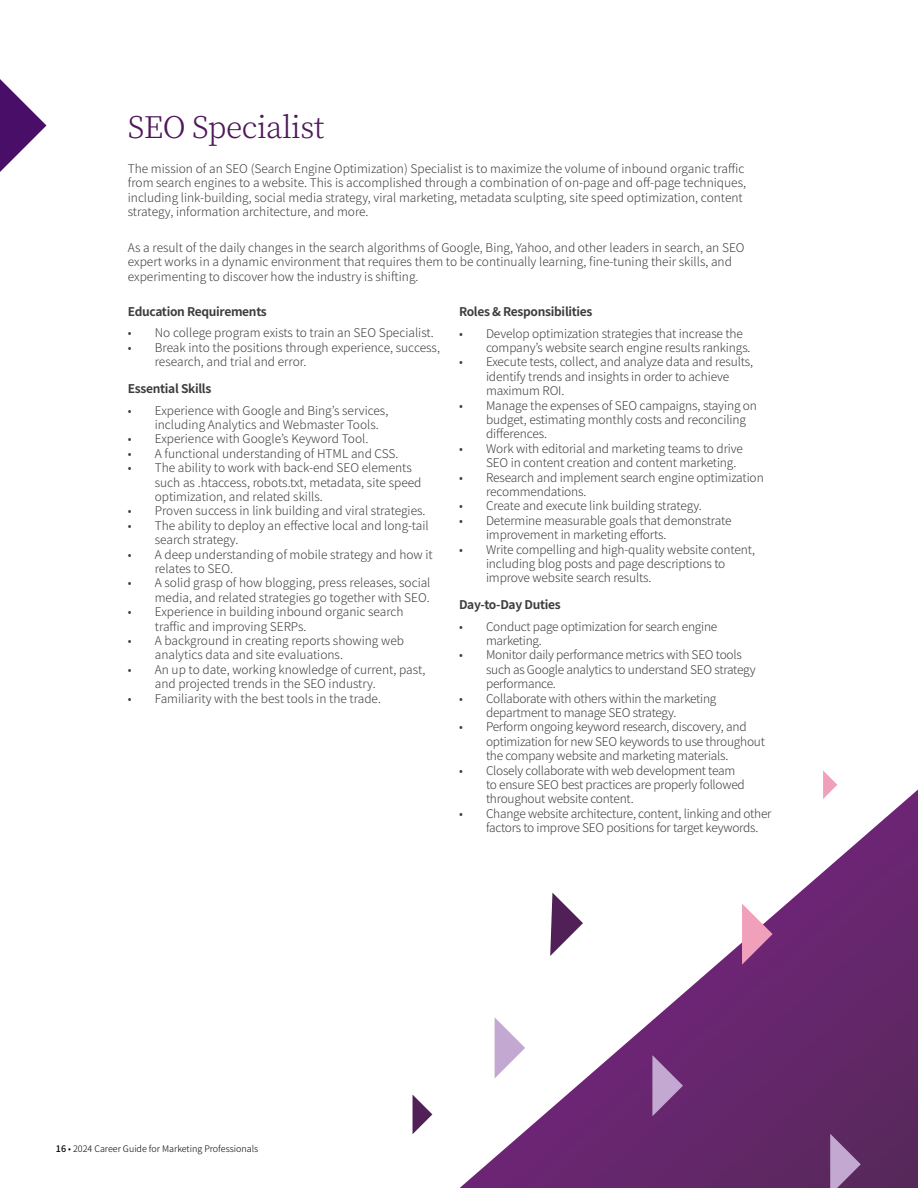
<style>
.page{position:relative;width:918px;height:1188px;background:#fff}
.page>*{position:absolute;margin:0;border:0;box-sizing:border-box;transform-origin:0 0}
.t1{font:300 30px "Noto Serif JP";letter-spacing:-.02em;color:#4f185a}
.t2{font:300 12px/14.4px "Noto Sans JP";letter-spacing:-.01em;color:#3d3d3d}
.t3{font:700 12px "Noto Sans JP";letter-spacing:-.025em;color:#3d3d3d}
.t4{font:300 9px "Noto Sans JP";color:#000}
.s1{font-weight:500}
</style>
<div class="page">
<svg style="left:460px;top:790px;width:458px;height:398px"></svg>
<svg style="left:495px;top:1017px;width:30px;height:61px"></svg>
<svg style="left:830px;top:1134px;width:31px;height:54px"></svg>
<svg style="left:652px;top:1055px;width:31px;height:61px"></svg>
<svg style="left:742px;top:904px;width:31px;height:61px"></svg>
<svg style="left:823px;top:770px;width:14px;height:29px"></svg>
<svg style="left:413px;top:1095px;width:19px;height:39px"></svg>
<svg style="left:550px;top:893px;width:33px;height:63px"></svg>
<svg style="left:0;top:79px;width:46px;height:93px"></svg>
<h1 class="t1" style="left:128px;top:110px;width:198px">SEO Specialist</h1>
<p class="t2" style="left:128px;top:162px;width:620px">The mission of an SEO (Search Engine Optimization) Specialist is to maximize the volume of inbound organic traffic from search engines to a website. This is accomplished through a combination of on-page and off-page techniques, including link-building, social media strategy, viral marketing, metadata sculpting, site speed optimization, content strategy, information architecture, and more.</p>
<p class="t2" style="left:128px;top:241px;width:618px">As a result of the daily changes in the search algorithms of Google, Bing, Yahoo, and other leaders in search, an SEO expert works in a dynamic environment that requires them to be continually learning, fine-tuning their skills, and experimenting to discover how the industry is shifting.</p>
<p class="t3" style="left:128px;top:304px;width:141px">Education Requirements</p>
<p class="t2" style="left:128px;top:326px;width:308px">• No college program exists to train an SEO Specialist.</p>
<p class="t2" style="left:155px;top:340px;width:287px;text-indent:-27px">• Break into the positions through experience, success, research, and trial and error.</p>
<p class="t3" style="left:128px;top:381px;width:85px">Essential Skills</p>
<p class="t2" style="left:155px;top:403px;width:235px;text-indent:-27px">• Experience with Google and Bing’s services, including Analytics and Webmaster Tools.</p>
<p class="t2" style="left:128px;top:432px;width:242px">• Experience with Google’s Keyword Tool.</p>
<p class="t2" style="left:128px;top:446px;width:272px">• A functional understanding of HTML and CSS.</p>
<p class="t2" style="left:155px;top:461px;width:268px;text-indent:-27px">• The ability to work with back-end SEO elements such as .htaccess, robots.txt, metadata, site speed optimization, and related skills.</p>
<p class="t2" style="left:128px;top:504px;width:299px">• Proven success in link building and viral strategies.</p>
<p class="t2" style="left:155px;top:518px;width:275px;text-indent:-27px">• The ability to deploy an effective local and long-tail search strategy.</p>
<p class="t2" style="left:155px;top:547px;width:279px;text-indent:-27px">• A deep understanding of mobile strategy and how it relates to SEO.</p>
<p class="t2" style="left:128px;top:576px;width:304px;text-align:right">• A solid grasp of how blogging, press releases, social media, and related strategies go together with SEO.</p>
<p class="t2" style="left:155px;top:605px;width:250px;text-indent:-27px">• Experience in building inbound organic search traffic and improving SERPs.</p>
<p class="t2" style="left:155px;top:634px;width:251px;text-indent:-27px">• A background in creating reports showing web analytics data and site evaluations.</p>
<p class="t2" style="left:155px;top:662px;width:272px;text-indent:-27px">• An up to date, working knowledge of current, past, and projected trends in the SEO industry.</p>
<p class="t2" style="left:128px;top:691px;width:255px">• Familiarity with the best tools in the trade.</p>
<p class="t3" style="left:459px;top:304px;width:135px">Roles &amp; Responsibilities</p>
<p class="t2" style="left:486px;top:326px;width:266px;text-indent:-27px">• Develop optimization strategies that increase the company’s website search engine results rankings.</p>
<p class="t2" style="left:486px;top:355px;width:269px;text-indent:-27px">• Execute tests, collect, and analyze data and results, identify trends and insights in order to achieve maximum ROI.</p>
<p class="t2" style="left:486px;top:398px;width:273px;text-indent:-27px">• Manage the expenses of SEO campaigns, staying on budget, estimating monthly costs and reconciling differences.</p>
<p class="t2" style="left:486px;top:441px;width:259px;text-indent:-27px">• Work with editorial and marketing teams to drive<br>SEO in content creation and content marketing.</p>
<p class="t2" style="left:486px;top:470px;width:279px;text-indent:-27px">• Research and implement search engine optimization recommendations.</p>
<p class="t2" style="left:459px;top:499px;width:244px">• Create and execute link building strategy.</p>
<p class="t2" style="left:486px;top:513px;width:247px;text-indent:-27px">• Determine measurable goals that demonstrate improvement in marketing efforts.</p>
<p class="t2" style="left:486px;top:542px;width:271px;text-indent:-27px">• Write compelling and high-quality website content, including blog posts and page descriptions to improve website search results.</p>
<p class="t3" style="left:459px;top:598px;width:103px">Day-to-Day Duties</p>
<p class="t2" style="left:486px;top:619px;width:233px;text-indent:-27px">• Conduct page optimization for search engine marketing.</p>
<p class="t2" style="left:486px;top:648px;width:271px;text-indent:-27px">• Monitor daily performance metrics with SEO tools such as Google analytics to understand SEO strategy performance.</p>
<p class="t2" style="left:486px;top:691px;width:232px;text-indent:-27px">• Collaborate with others within the marketing department to manage SEO strategy.</p>
<p class="t2" style="left:486px;top:720px;width:281px;text-indent:-27px">• Perform ongoing keyword research, discovery, and optimization for new SEO keywords to use throughout the company website and marketing materials.</p>
<p class="t2" style="left:486px;top:763px;width:260px;text-indent:-27px">• Closely collaborate with web development team to ensure SEO best practices are properly followed throughout website content.</p>
<p class="t2" style="left:486px;top:806px;width:287px;text-indent:-27px">• Change website architecture, content, linking and other factors to improve SEO positions for target keywords.</p>
<p class="t4" style="left:56px;top:1144px;width:204px"><span class="s1">16</span> • 2024 Career Guide for Marketing Professionals</p>
</div>
